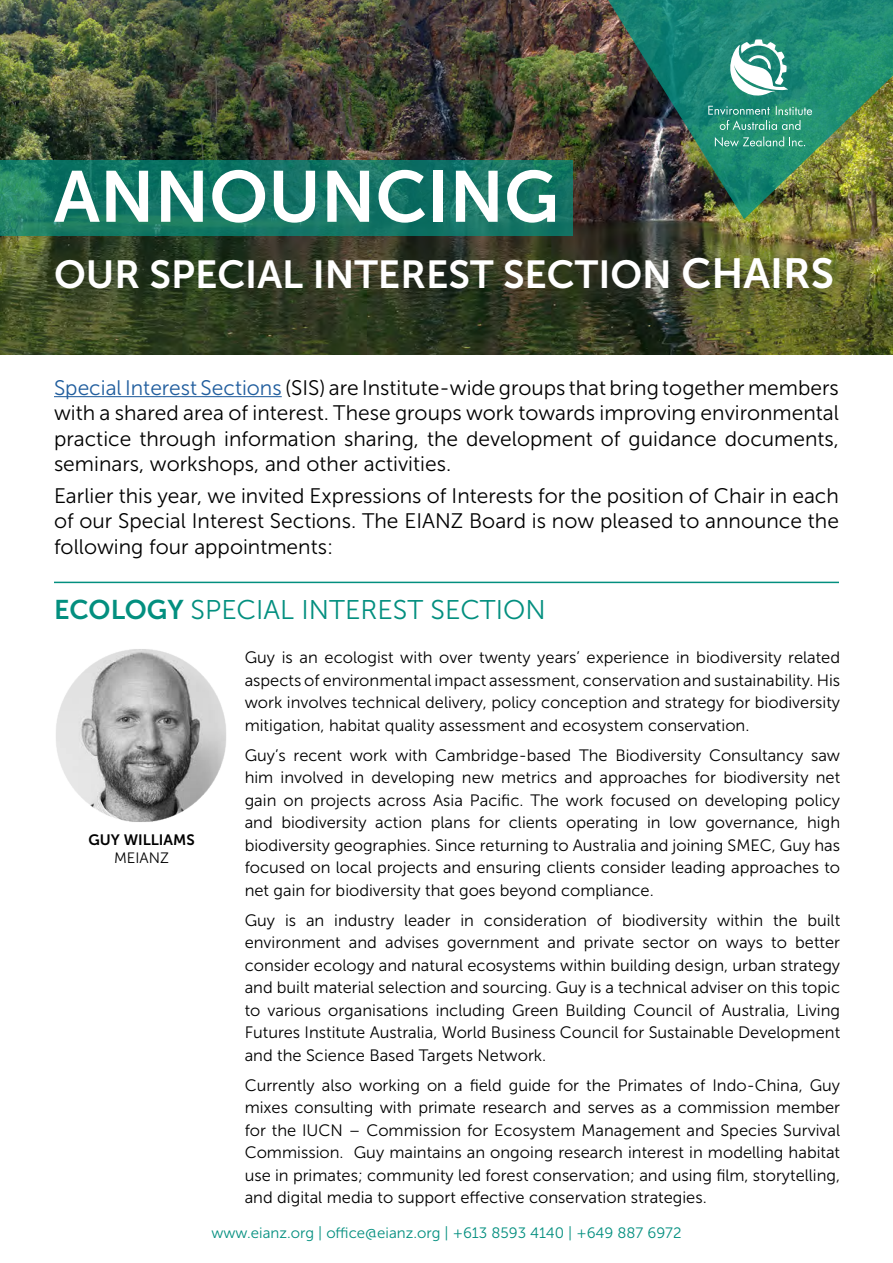
<style>
.page{position:relative;width:893px;height:1263px;background:#fff}
.page>*{position:absolute;margin:0;border:0;box-sizing:border-box;transform-origin:0 0}
.t1{font:72px "Museo Sans 700";color:#fff}
.t2{font:39px "Museo Sans 700";color:#fff}
.t3{font:27px "Museo Sans 300";color:#038f7f}
.t4{font:21px/25.5px "Museo Sans 300";color:#000;text-align:justify}
.t5{font:16.5px/22.5px "Museo Sans 300";color:#000;text-align:justify}
.t6{font:15px "Museo Sans 300";color:#038f7f}
.t7{font:15px "Museo Sans 700";color:#000}
.t8{font:15px "Museo Sans 300";color:#000}
.s1{font-size:42px}
.s2{color:#215e9e}
.s3{font-family:"Museo Sans 700"}
</style>
<div class="page">
<img style="left:0;top:1px;width:893px;height:353px">
<img style="left:608px;top:0;width:285px;height:219px">
<hr style="left:54px;top:396px;width:228px;height:1px;background:#215e9e">
<hr style="left:54px;top:582px;width:785px;height:1px;background:#038f7f">
<svg style="left:0;top:160px;width:573px;height:76px;background:#147564"></svg>
<svg style="left:708px;top:39px;width:104px;height:91px;background:#4ca290"></svg>
<svg style="left:715px;top:137px;width:90px;height:10px"></svg>
<img style="left:56px;top:649px;width:170px;height:173px">
<h1 class="t1" style="left:54px;top:157px;width:506px">ANNOUNCING</h1>
<h2 class="t2" style="left:54px;top:253px;width:782px">OUR SPECIAL INTEREST SECTION <span class="s1">CHAIRS</span></h2>
<p class="t4" style="left:54px;top:375px;width:786px"><span class="s2">Special Interest Sections</span> (SIS) are Institute-wide groups that bring together members with a shared area of interest. These groups work towards improving environmental practice through information sharing, the development of guidance documents, seminars, workshops, and other activities.</p>
<p class="t4" style="left:54px;top:483px;width:786px">Earlier this year, we invited Expressions of Interests for the position of Chair in each of our Special Interest Sections. The EIANZ Board is now pleased to announce the following four appointments:</p>
<h3 class="t3" style="left:54px;top:596px;width:493px"><span class="s3">ECOLOGY</span> SPECIAL INTEREST SECTION</h3>
<p class="t7" style="left:89px;top:831px;width:108px">GUY WILLIAMS</p>
<p class="t8" style="left:114px;top:849px;width:56px">MEIANZ</p>
<p class="t5" style="left:245px;top:646px;width:597px">Guy is an ecologist with over twenty years’ experience in biodiversity related aspects of environmental impact assessment, conservation and sustainability. His work involves technical delivery, policy conception and strategy for biodiversity mitigation, habitat quality assessment and ecosystem conservation.</p>
<p class="t5" style="left:245px;top:744px;width:597px">Guy’s recent work with Cambridge-based The Biodiversity Consultancy saw him involved in developing new metrics and approaches for biodiversity net gain on projects across Asia Pacific. The work focused on developing policy and biodiversity action plans for clients operating in low governance, high biodiversity geographies. Since returning to Australia and joining SMEC, Guy has focused on local projects and ensuring clients consider leading approaches to net gain for biodiversity that goes beyond compliance.</p>
<p class="t5" style="left:245px;top:909px;width:597px">Guy is an industry leader in consideration of biodiversity within the built environment and advises government and private sector on ways to better consider ecology and natural ecosystems within building design, urban strategy and built material selection and sourcing. Guy is a technical adviser on this topic to various organisations including Green Building Council of Australia, Living Futures Institute Australia, World Business Council for Sustainable Development and the Science Based Targets Network.</p>
<p class="t5" style="left:245px;top:1074px;width:597px">Currently also working on a field guide for the Primates of Indo-China, Guy mixes consulting with primate research and serves as a commission member for the IUCN – Commission for Ecosystem Management and Species Survival Commission. Guy maintains an ongoing research interest in modelling habitat use in primates; community led forest conservation; and using film, storytelling, and digital media to support effective conservation strategies.</p>
<p class="t6" style="left:211px;top:1225px;width:472px">www.eianz.org | office@eianz.org | +613 8593 4140 | +649 887 6972</p>
</div>
